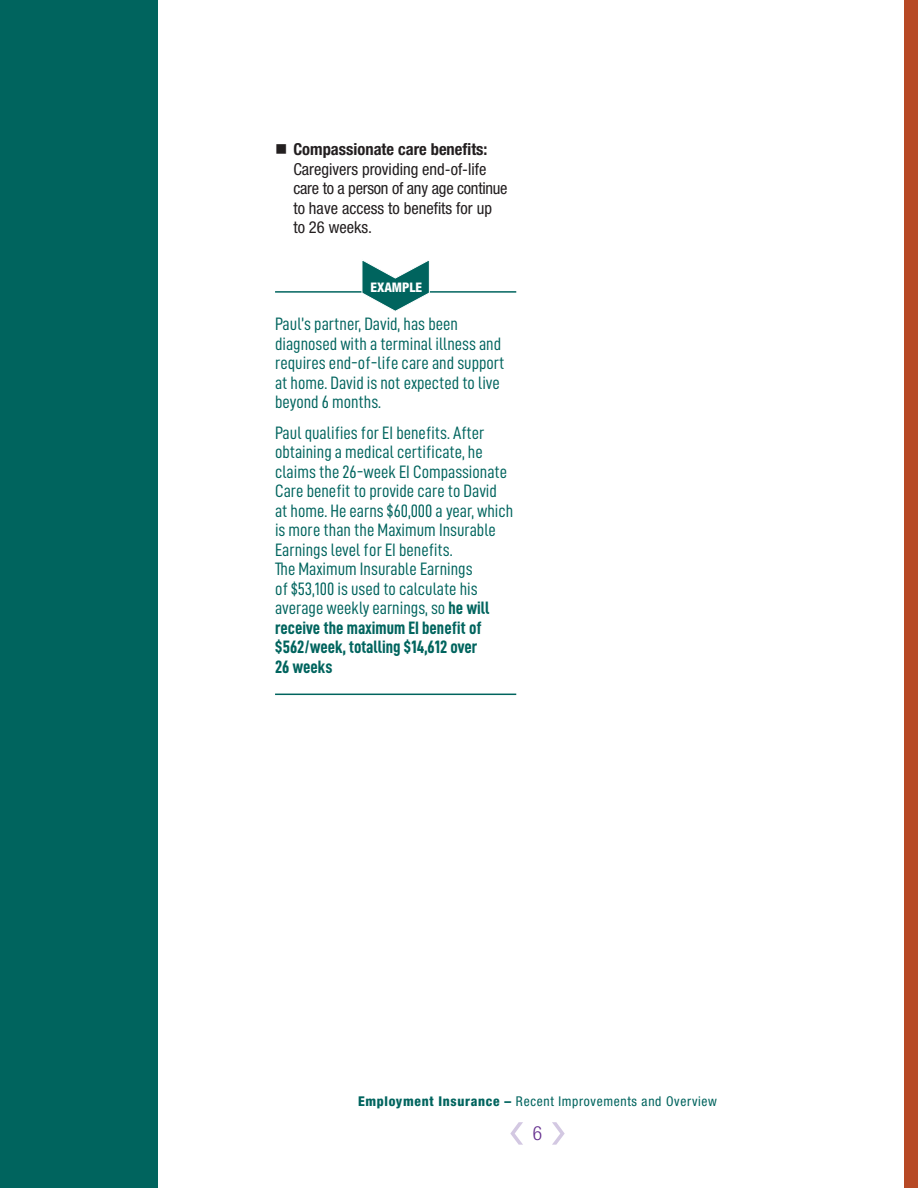
<style>
.page{position:relative;width:918px;height:1188px;background:#fff}
.page>*{position:absolute;margin:0;border:0;box-sizing:border-box;transform-origin:0 0}
.t1{font:300 condensed 19.5px "Helvetica Neue LT Std";color:#65308f}
.t2{font:18px/19.5px "D DIN Condensed";color:#00645e}
.t3{font:18px/19.5px "D DIN Condensed Bold";color:#00645e}
.t4{font:condensed 16.5px/19.5px "Helvetica Neue LT Std";color:#231f20}
.t5{font:condensed 13.5px "Helvetica Neue LT Std";letter-spacing:.05em;color:#00645e}
.t6{font:800 condensed 13.2px "Helvetica Neue LT Std";color:#fff}
.s1{font-weight:700}
.s2{font-family:"D DIN Condensed Bold"}
.s3{font-weight:800}
</style>
<div class="page">
<div style="left:904px;top:0;width:14px;height:1188px;background:#b74925"></div>
<div style="left:0;top:0;width:157px;height:1188px;background:#00645e"></div>
<svg style="left:510px;top:1122px;width:13px;height:23px"></svg>
<svg style="left:552px;top:1122px;width:13px;height:23px"></svg>
<hr style="left:275px;top:694px;width:241px;height:1px;background:#00645e">
<hr style="left:275px;top:291px;width:241px;height:2px;background:#00645e">
<svg style="left:361px;top:260px;width:69px;height:52px"></svg>
<p class="t4" style="left:293px;top:140px;width:216px;text-indent:-18px">■ <span class="s1">Compassionate care benefits:<br></span>Caregivers providing end-of-life care to a person of any age continue to have access to benefits for up to 26 weeks.</p>
<p class="t6" style="left:370px;top:279px;width:53px">EXAMPLE</p>
<p class="t2" style="left:275px;top:314px;width:231px">Paul’s partner, David, has been diagnosed with a terminal illness and requires end-of-life care and support at home. David is not expected to live beyond 6 months.</p>
<p class="t2" style="left:275px;top:422px;width:240px">Paul qualifies for EI benefits. After obtaining a medical certificate, he claims the 26-week EI Compassionate Care benefit to provide care to David at home. He earns $60,000 a year, which is more than the Maximum Insurable Earnings level for EI benefits.<br>The Maximum Insurable Earnings<br>of $53,100 is used to calculate his average weekly earnings, so <span class="s2">he will</span></p>
<p class="t3" style="left:275px;top:617px;width:208px">receive the maximum EI benefit of $562/week, totalling $14,612 over<br>26 weeks</p>
<p class="t5" style="left:358px;top:1093px;width:361px"><span class="s3">Employment Insurance –</span> Recent Improvements and Overview</p>
<p class="t1" style="left:533px;top:1122px;width:11px">6</p>
</div>
